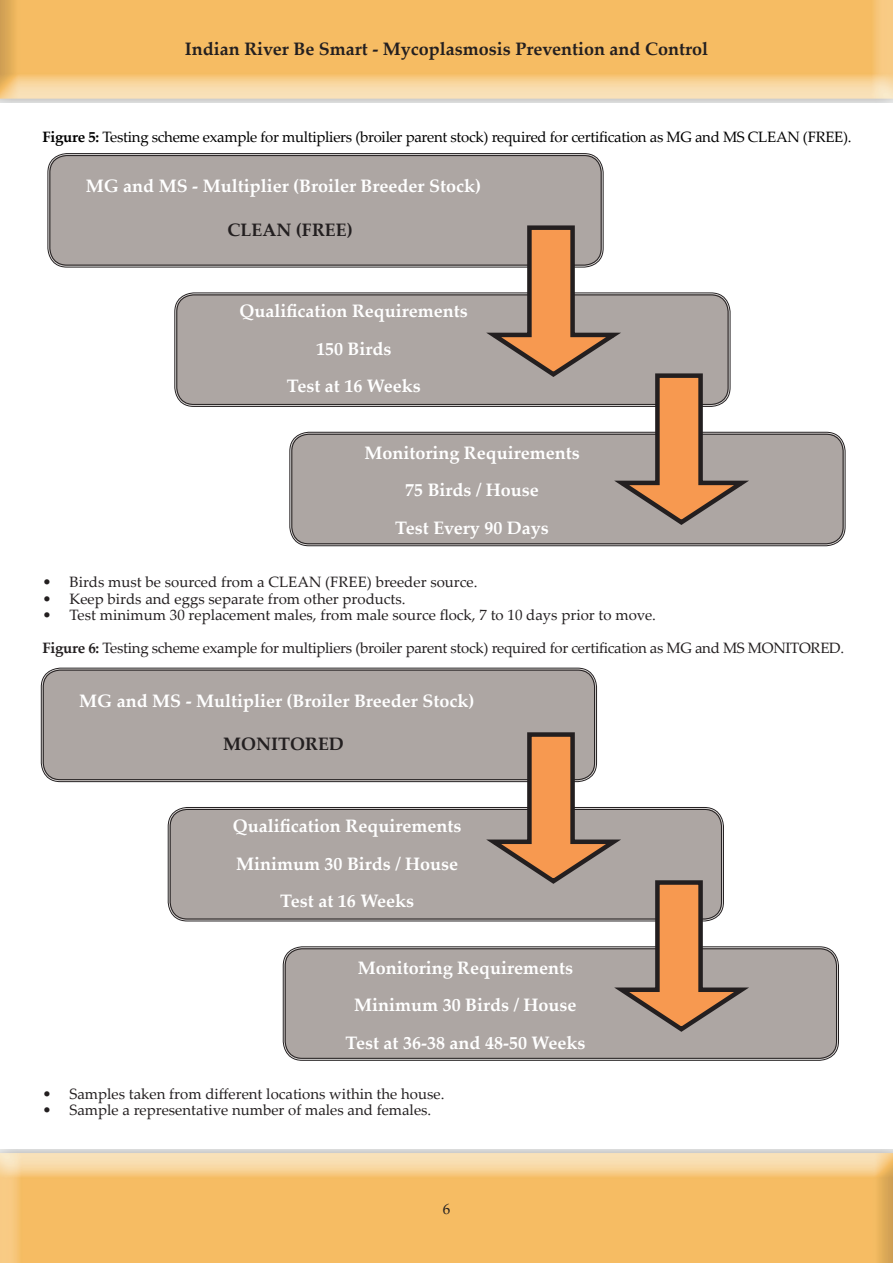
<style>
.page{position:relative;width:893px;height:1263px;background:#fff}
.page>*{position:absolute;margin:0;border:0;box-sizing:border-box;transform-origin:0 0}
.t1{font:700 18px/37.5px "Palatino Linotype";color:#fff;text-align:center}
.t2{font:700 18px "Palatino Linotype";color:#231f20}
.t3{font:15px "Palatino Linotype";color:#231f20}
.t4{font:15px "Palatino Linotype";letter-spacing:-.02em;color:#000}
.t5{font:15px "Palatino Linotype";letter-spacing:-.02em;color:#231f20}
.s1{font-weight:700}
</style>
<div class="page">
<img style="left:0;top:0;width:893px;height:102px">
<img style="left:0;top:1149px;width:893px;height:114px">
<div style="left:49px;top:155px;width:553px;height:111px;background:#ada6a3;border-radius:18px"></div>
<div style="left:47px;top:153px;width:557px;height:115px;border:1px solid #231f20;border-radius:19px"></div>
<div style="left:49px;top:155px;width:553px;height:111px;border:1px solid #231f20;border-radius:17px"></div>
<div style="left:176px;top:294px;width:553px;height:111px;background:#ada6a3;border-radius:18px"></div>
<div style="left:174px;top:292px;width:556px;height:115px;border:1px solid #231f20;border-radius:19px"></div>
<div style="left:176px;top:294px;width:552px;height:111px;border:1px solid #231f20;border-radius:17px"></div>
<div style="left:291px;top:433px;width:553px;height:112px;background:#ada6a3;border-radius:18px"></div>
<div style="left:289px;top:432px;width:557px;height:114px;border:1px solid #231f20;border-radius:19px"></div>
<div style="left:291px;top:434px;width:553px;height:110px;border:1px solid #231f20;border-radius:17px"></div>
<svg style="left:479px;top:223px;width:269px;height:302px"></svg>
<div style="left:42px;top:669px;width:553px;height:112px;background:#ada6a3;border-radius:18px"></div>
<div style="left:41px;top:668px;width:556px;height:114px;border:1px solid #231f20;border-radius:19px"></div>
<div style="left:43px;top:670px;width:552px;height:110px;border:1px solid #231f20;border-radius:17px"></div>
<div style="left:169px;top:808px;width:553px;height:112px;background:#ada6a3;border-radius:18px"></div>
<div style="left:168px;top:807px;width:556px;height:114px;border:1px solid #231f20;border-radius:19px"></div>
<div style="left:170px;top:809px;width:552px;height:110px;border:1px solid #231f20;border-radius:17px"></div>
<div style="left:284px;top:948px;width:553px;height:111px;background:#ada6a3;border-radius:18px"></div>
<div style="left:283px;top:946px;width:556px;height:115px;border:1px solid #231f20;border-radius:19px"></div>
<div style="left:285px;top:948px;width:552px;height:111px;border:1px solid #231f20;border-radius:17px"></div>
<svg style="left:479px;top:730px;width:269px;height:302px"></svg>
<p class="t2" style="left:185px;top:36px;width:525px">Indian River Be Smart - Mycoplasmosis Prevention and Control</p>
<p class="t4" style="left:43px;top:126px;width:811px"><span class="s1">Figure 5:</span> Testing scheme example for multipliers (broiler parent stock) required for certification as MG and MS CLEAN (FREE).</p>
<p class="t1" style="left:86px;top:167px;width:397px">MG and MS - Multiplier (Broiler Breeder Stock)</p>
<p class="t2" style="left:228px;top:217px;width:127px">CLEAN (FREE)</p>
<p class="t1" style="left:240px;top:292px;width:230px">Qualification Requirements<br>150 Birds<br>Test at 16 Weeks</p>
<p class="t1" style="left:364px;top:433px;width:217px">Monitoring Requirements<br>75 Birds / House<br>Test Every 90 Days</p>
<p class="t3" style="left:43px;top:571px;width:436px">• Birds must be sourced from a CLEAN (FREE) breeder source.</p>
<p class="t3" style="left:43px;top:588px;width:365px">• Keep birds and eggs separate from other products.</p>
<p class="t3" style="left:43px;top:604px;width:615px">• Test minimum 30 replacement males, from male source flock, 7 to 10 days prior to move.</p>
<p class="t5" style="left:43px;top:637px;width:803px"><span class="s1">Figure 6:</span> Testing scheme example for multipliers (broiler parent stock) required for certification as MG and MS MONITORED.</p>
<p class="t1" style="left:79px;top:681px;width:397px">MG and MS - Multiplier (Broiler Breeder Stock)</p>
<p class="t2" style="left:223px;top:731px;width:122px">MONITORED</p>
<p class="t1" style="left:233px;top:806px;width:230px">Qualification Requirements<br>Minimum 30 Birds / House<br>Test at 16 Weeks</p>
<p class="t1" style="left:345px;top:948px;width:241px">Monitoring Requirements<br>Minimum 30 Birds / House<br>Test at 36-38 and 48-50 Weeks</p>
<p class="t3" style="left:43px;top:1083px;width:403px">• Samples taken from different locations within the house.</p>
<p class="t3" style="left:43px;top:1099px;width:390px">• Sample a representative number of males and females.</p>
<p class="t3" style="left:443px;top:1199px;width:9px">6</p>
</div>
